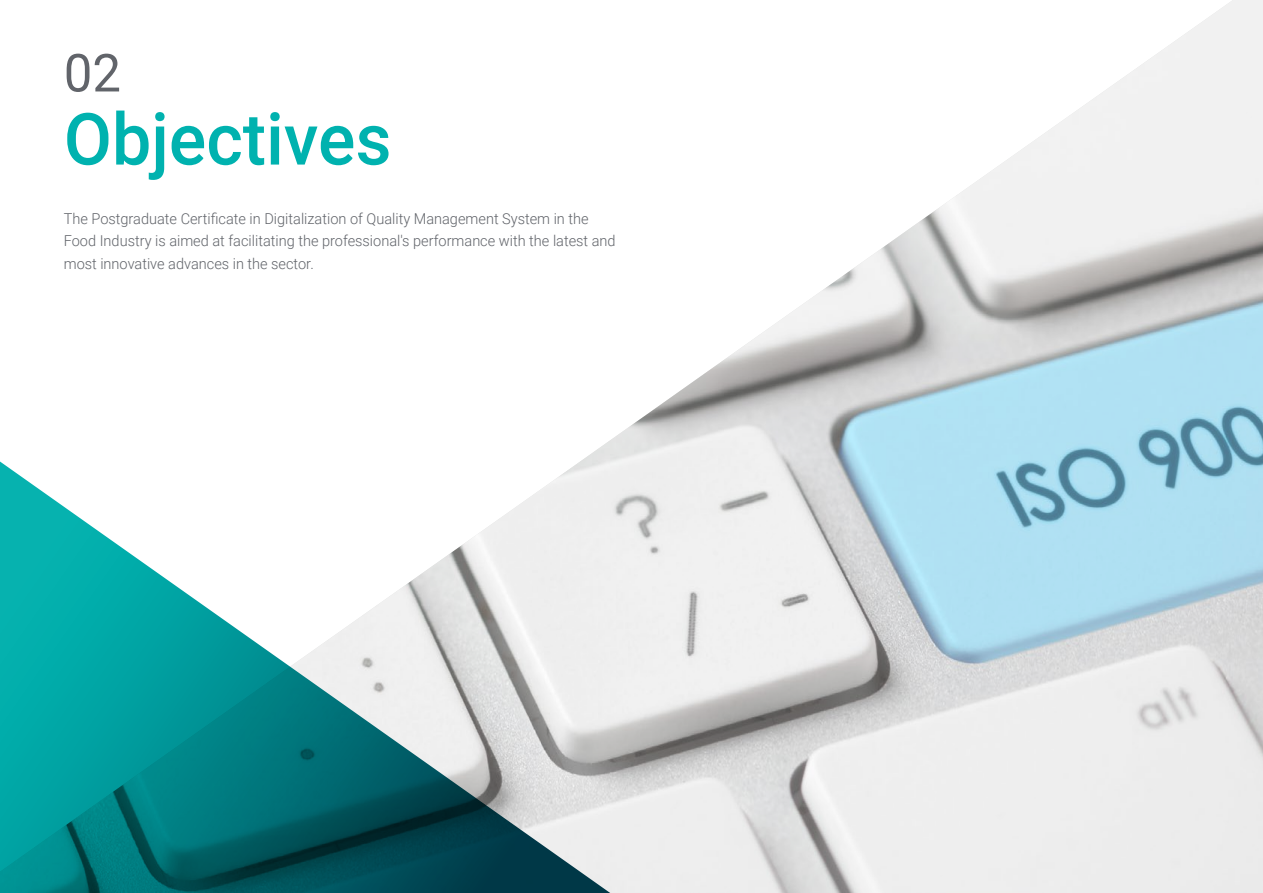
<style>
.page{position:relative;width:1263px;height:893px;background:#fff}
.page>*{position:absolute;margin:0;border:0;box-sizing:border-box;transform-origin:0 0}
.t1{font:500 72px "Roboto";color:#00b2af}
.t2{font:52.5px "Roboto";color:#61646a}
.t3{font:300 15px/22.5px "Roboto";color:#61646a}
</style>
<div class="page">
<img style="left:602px;top:0;width:661px;height:893px">
<svg style="left:0;top:446px;width:640px;height:447px"></svg>
<h2 class="t2" style="left:64px;top:36px;width:59px">02</h2>
<h1 class="t1" style="left:64px;top:89px;width:329px">Objectives</h1>
<p class="t3" style="left:64px;top:207px;width:553px">The Postgraduate Certificate in Digitalization of Quality Management System in the<br>Food Industry is aimed at facilitating the professional's performance with the latest and most innovative advances in the sector.</p>
</div>
